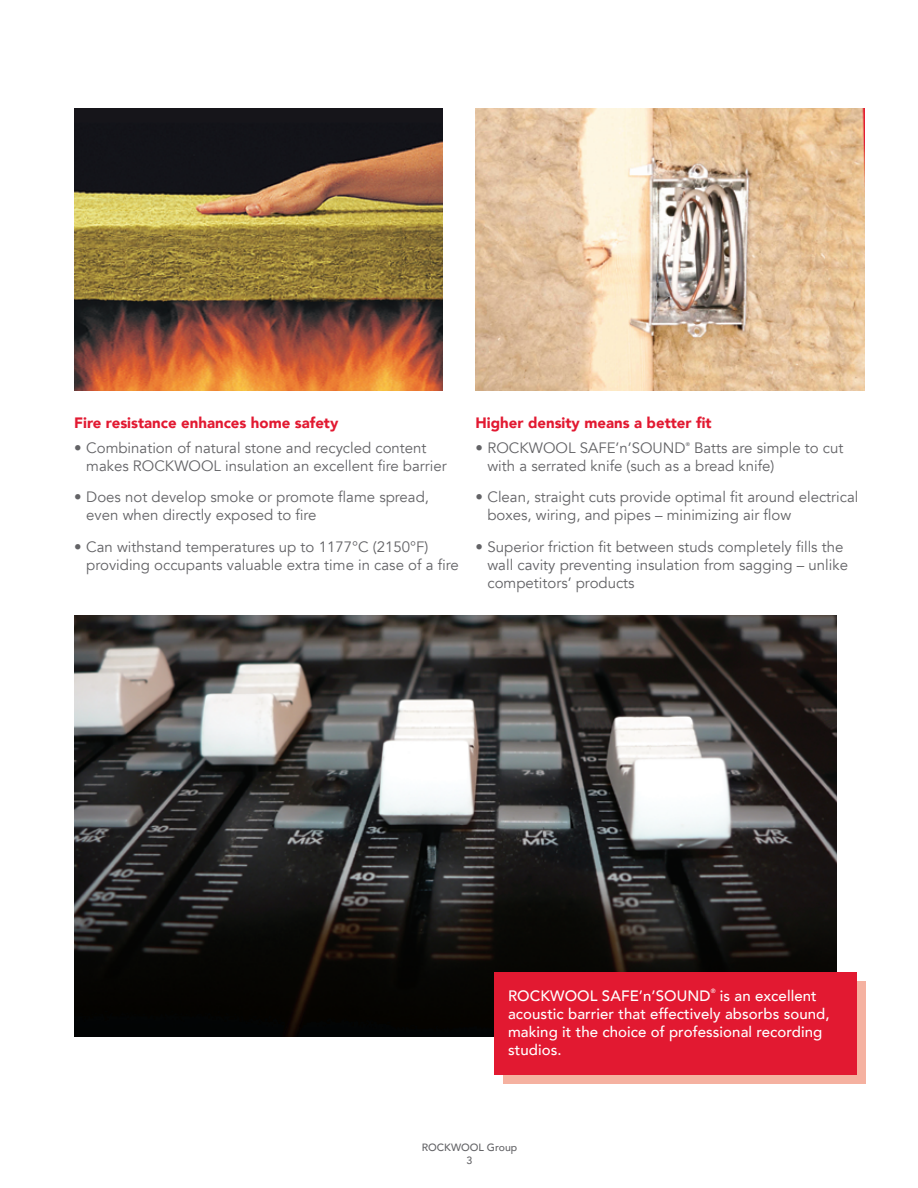
<style>
.page{position:relative;width:918px;height:1188px;background:#fff}
.page>*{position:absolute;margin:0;border:0;box-sizing:border-box;transform-origin:0 0}
.t1{font:15px/18px "Avenir";color:#636366}
.t2{font:500 15px/18px "Avenir";letter-spacing:.005em;color:#fff}
.t3{font:900 15px "Avenir";color:#e21931}
.t4{font:500 10.5px/12.6px "Avenir";color:#636366;text-align:center}
.t5{font:500 6.15px "Avenir";color:#fff}
.t6{font:500 5.25px "Avenir";color:#636366}
</style>
<div class="page">
<img style="left:74px;top:108px;width:368px;height:282px">
<img style="left:476px;top:108px;width:388px;height:282px">
<img style="left:74px;top:615px;width:763px;height:422px">
<div style="left:503px;top:981px;width:363px;height:102px;background:#f5b1a0"></div>
<div style="left:495px;top:972px;width:362px;height:102px;background:#e21931"></div>
<p class="t3" style="left:74px;top:410px;width:266px">Fire resistance enhances home safety</p>
<p class="t1" style="left:86px;top:439px;width:362px;text-indent:-12px">• Combination of natural stone and recycled content makes ROCKWOOL insulation an excellent fire barrier</p>
<p class="t1" style="left:86px;top:488px;width:344px;text-indent:-12px">• Does not develop smoke or promote flame spread, even when directly exposed to fire</p>
<p class="t1" style="left:86px;top:538px;width:374px;text-indent:-12px">• Can withstand temperatures up to 1177°C (2150°F) providing occupants valuable extra time in case of a fire</p>
<p class="t3" style="left:476px;top:410px;width:238px">Higher density means a better fit</p>
<p class="t1" style="left:476px;top:439px;width:212px">• ROCKWOOL SAFE’n’SOUND</p>
<p class="t6" style="left:686px;top:439px;width:6px">®</p>
<p class="t1" style="left:487px;top:439px;width:357px;text-indent:207px">Batts are simple to cut with a serrated knife (such as a bread knife)</p>
<p class="t1" style="left:487px;top:488px;width:373px;text-indent:-12px">• Clean, straight cuts provide optimal fit around electrical boxes, wiring, and pipes – minimizing air flow</p>
<p class="t1" style="left:487px;top:538px;width:362px;text-indent:-12px">• Superior friction fit between studs completely fills the wall cavity preventing insulation from sagging – unlike competitors’ products</p>
<p class="t2" style="left:508px;top:985px;width:204px">ROCKWOOL SAFE’n’SOUND</p>
<p class="t5" style="left:711px;top:986px;width:6px">®</p>
<p class="t2" style="left:508px;top:985px;width:323px;text-indent:212px">is an excellent acoustic barrier that effectively absorbs sound, making it the choice of professional recording studios.</p>
<p class="t4" style="left:422px;top:1141px;width:97px">ROCKWOOL Group<br>3</p>
</div>
